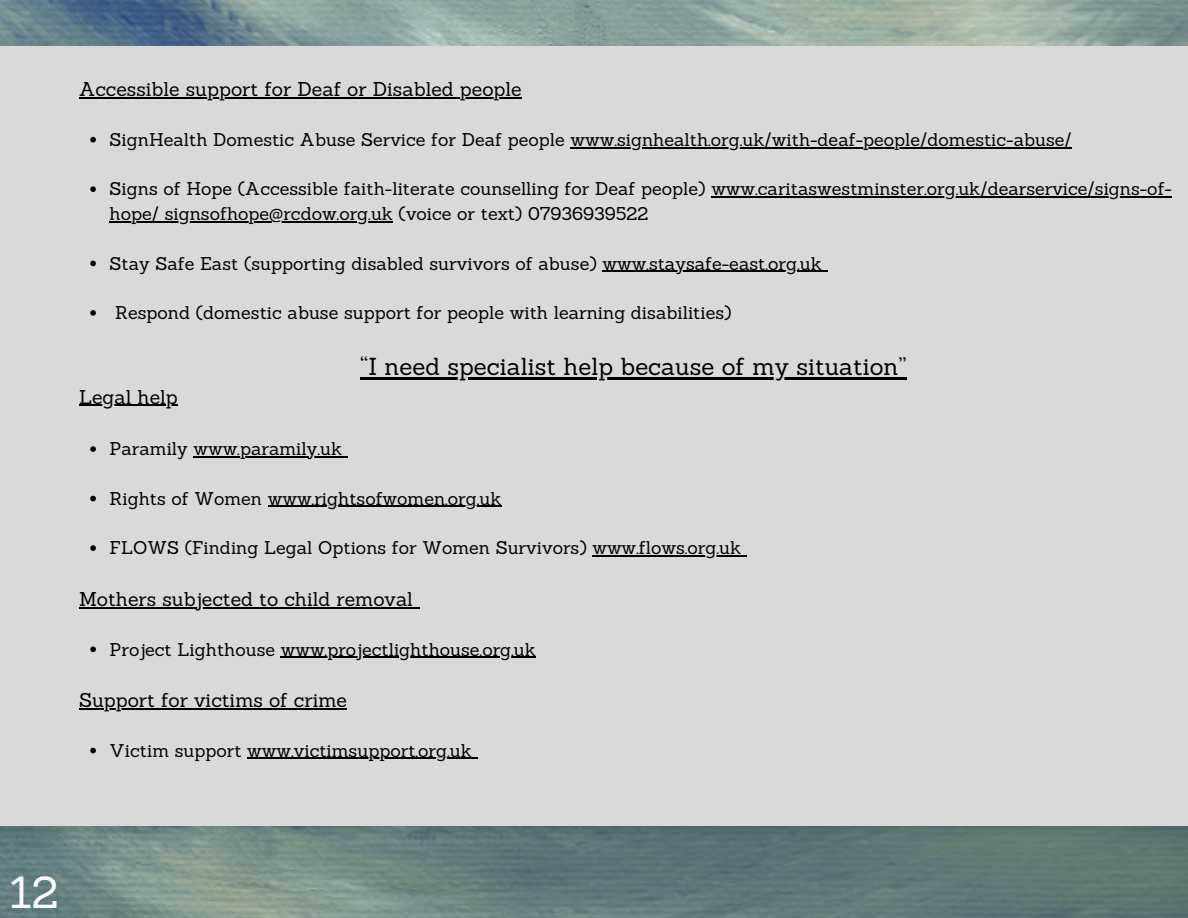
<style>
.page{position:relative;width:1188px;height:918px;background:#d9d9d9}
.page>*{position:absolute;margin:0;border:0;box-sizing:border-box;transform-origin:0 0}
.t1{font:43.8px "Sanchez";color:#fff}
.t2{font:24px "Sanchez";color:#000}
.t3{font:19.5px "Sanchez";color:#000}
.t4{font:18px/24.8px "Sanchez";color:#000}
</style>
<div class="page">
<hr style="left:79px;top:98px;width:443px;height:1px;background:#000">
<svg style="left:90px;top:137px;width:6px;height:6px"></svg>
<hr style="left:571px;top:147px;width:501px;height:1px;background:#000">
<svg style="left:90px;top:186px;width:6px;height:6px"></svg>
<hr style="left:711px;top:197px;width:461px;height:1px;background:#000">
<hr style="left:110px;top:221px;width:283px;height:1px;background:#000">
<svg style="left:90px;top:261px;width:6px;height:5px"></svg>
<hr style="left:602px;top:271px;width:220px;height:1px;background:#000">
<svg style="left:90px;top:310px;width:6px;height:6px"></svg>
<hr style="left:360px;top:378px;width:547px;height:2px;background:#000">
<hr style="left:79px;top:405px;width:99px;height:1px;background:#000">
<svg style="left:90px;top:446px;width:6px;height:6px"></svg>
<hr style="left:193px;top:456px;width:149px;height:2px;background:#000">
<svg style="left:342px;top:456px;width:6px;height:2px"></svg>
<svg style="left:90px;top:496px;width:6px;height:5px"></svg>
<hr style="left:268px;top:506px;width:234px;height:1px;background:#000">
<svg style="left:90px;top:545px;width:6px;height:6px"></svg>
<hr style="left:592px;top:555px;width:149px;height:2px;background:#000">
<svg style="left:741px;top:555px;width:6px;height:2px"></svg>
<hr style="left:79px;top:607px;width:334px;height:1px;background:#000">
<svg style="left:90px;top:647px;width:6px;height:5px"></svg>
<hr style="left:281px;top:657px;width:255px;height:1px;background:#000">
<hr style="left:79px;top:708px;width:268px;height:2px;background:#000">
<svg style="left:90px;top:748px;width:6px;height:5px"></svg>
<hr style="left:247px;top:758px;width:225px;height:1px;background:#000">
<img style="left:0;top:0;width:1188px;height:46px">
<p class="t3" style="left:79px;top:77px;width:444px">Accessible support for Deaf or Disabled people</p>
<p class="t4" style="left:110px;top:127px;width:964px">SignHealth Domestic Abuse Service for Deaf people www.signhealth.org.uk/with-deaf-people/domestic-abuse/</p>
<p class="t4" style="left:110px;top:176px;width:1064px">Signs of Hope (Accessible faith-literate counselling for Deaf people) www.caritaswestminster.org.uk/dearservice/signs-of&shy;hope/ signsofhope@rcdow.org.uk (voice or text) 07936939522</p>
<p class="t4" style="left:110px;top:251px;width:714px">Stay Safe East (supporting disabled survivors of abuse) www.staysafe-east.org.uk</p>
<p class="t4" style="left:115px;top:300px;width:618px">Respond (domestic abuse support for people with learning disabilities)</p>
<h2 class="t2" style="left:360px;top:351px;width:548px">“I need specialist help because of my situation”</h2>
<p class="t3" style="left:79px;top:384px;width:100px">Legal help</p>
<p class="t4" style="left:110px;top:436px;width:234px">Paramily www.paramily.uk</p>
<p class="t4" style="left:110px;top:486px;width:393px">Rights of Women www.rightsofwomen.org.uk</p>
<p class="t4" style="left:110px;top:535px;width:633px">FLOWS (Finding Legal Options for Women Survivors) www.flows.org.uk</p>
<p class="t3" style="left:79px;top:586px;width:336px">Mothers subjected to child removal</p>
<p class="t4" style="left:110px;top:637px;width:428px">Project Lighthouse www.projectlighthouse.org.uk</p>
<p class="t3" style="left:79px;top:688px;width:269px">Support for victims of crime</p>
<p class="t4" style="left:110px;top:738px;width:364px">Victim support www.victimsupport.org.uk</p>
<h1 class="t1" style="left:10px;top:864px;width:50px">12</h1>
</div>
